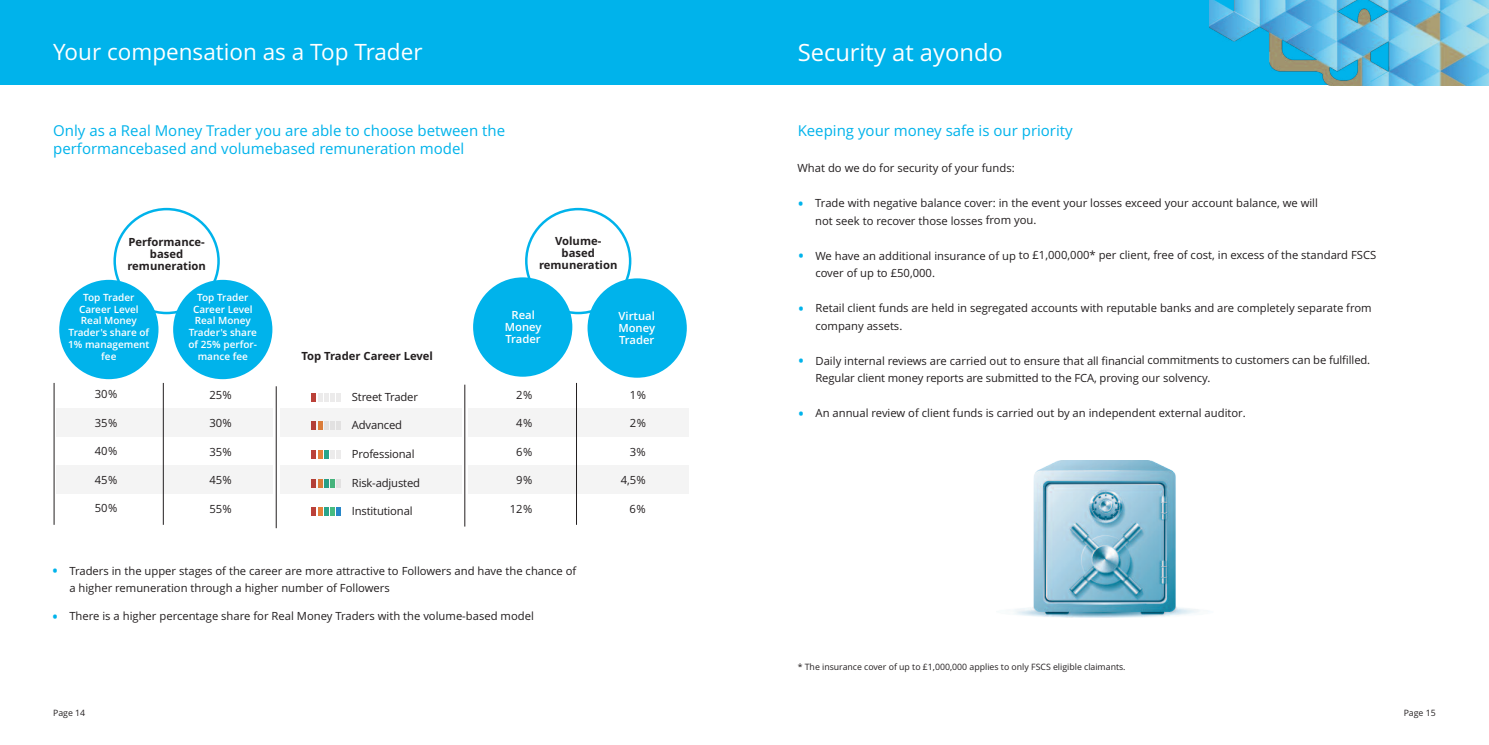
<style>
.page{position:relative;width:1489px;height:745px;background:#fff}
.page>*{position:absolute;margin:0;border:0;box-sizing:border-box;transform-origin:0 0}
.t1{font:23.75px "Open Sans";color:#fff}
.t2{font:22.5px "Open Sans";color:#fff}
.t3{font:15px/18.1px "Open Sans";color:#00b3eb}
.t4{font:11.25px/17.6px "Open Sans";color:#231f20}
.t5{font:700 11.25px/11.9px "Open Sans";color:#231f20;text-align:center}
.t6{font:600 11.25px/11.9px "Open Sans";color:#fff;text-align:center}
.t7{font:600 10px/11.9px "Open Sans";color:#fff;text-align:center}
.t8{font:8.75px "Open Sans";color:#231f20}
.s1{font-size:17.5px;color:#00b3eb}
</style>
<div class="page">
<div style="left:0;top:0;width:1488px;height:85px;background:#00b3eb"></div>
<img style="left:1014px;top:460px;width:186px;height:157px">
<img style="left:1209px;top:0;width:279px;height:85px">
<svg style="left:113px;top:208px;width:107px;height:106px"></svg>
<div style="left:311px;top:393px;width:5px;height:8px;background:#bb4139"></div>
<svg style="left:318px;top:393px;width:10px;height:8px"></svg>
<div style="left:330px;top:393px;width:5px;height:8px;background:#ecebeb"></div>
<div style="left:336px;top:393px;width:5px;height:8px;background:#ecebeb"></div>
<div style="left:311px;top:450px;width:5px;height:8px;background:#bb4139"></div>
<svg style="left:318px;top:450px;width:10px;height:8px"></svg>
<div style="left:330px;top:450px;width:5px;height:8px;background:#ecebeb"></div>
<div style="left:336px;top:450px;width:5px;height:8px;background:#ecebeb"></div>
<div style="left:311px;top:507px;width:5px;height:8px;background:#bb4139"></div>
<svg style="left:318px;top:507px;width:10px;height:8px"></svg>
<div style="left:330px;top:507px;width:5px;height:8px;background:#47bb80"></div>
<div style="left:336px;top:507px;width:5px;height:8px;background:#2787c8"></div>
<div style="left:56px;top:408px;width:216px;height:28px;background:#f4f4f4"></div>
<div style="left:468px;top:408px;width:220px;height:28px;background:#f4f4f4"></div>
<div style="left:280px;top:408px;width:181px;height:28px;background:#f4f4f4"></div>
<div style="left:468px;top:465px;width:220px;height:28px;background:#f4f4f4"></div>
<div style="left:280px;top:465px;width:181px;height:28px;background:#f4f4f4"></div>
<div style="left:56px;top:465px;width:216px;height:28px;background:#f4f4f4"></div>
<hr style="left:54px;top:382px;width:1px;height:142px;background:#231f20">
<hr style="left:163px;top:382px;width:1px;height:142px;background:#231f20">
<div style="left:59px;top:280px;width:99px;height:99px;background:#00b3eb;border-radius:50%"></div>
<div style="left:173px;top:280px;width:99px;height:99px;background:#00b3eb;border-radius:50%"></div>
<svg style="left:525px;top:208px;width:106px;height:106px"></svg>
<div style="left:473px;top:277px;width:99px;height:99px;background:#00b3eb;border-radius:50%"></div>
<div style="left:587px;top:278px;width:99px;height:99px;background:#00b3eb;border-radius:50%"></div>
<hr style="left:576px;top:382px;width:1px;height:142px;background:#231f20">
<hr style="left:276px;top:386px;width:1px;height:142px;background:#231f20">
<hr style="left:464px;top:384px;width:1px;height:142px;background:#231f20">
<h2 class="t2" style="left:53px;top:39px;width:371px">Your compensation as a Top Trader</h2>
<h3 class="t3" style="left:53px;top:121px;width:453px">Only as a Real Money Trader you are able to choose between the performancebased and volumebased remuneration model</h3>
<p class="t5" style="left:127px;top:236px;width:80px">Performance&shy;based remuneration</p>
<p class="t5" style="left:539px;top:235px;width:80px">Volume&shy;based remuneration</p>
<p class="t7" style="left:68px;top:291px;width:83px">Top Trader<br>Career Level<br>Real Money<br>Trader's share of<br>1% management fee</p>
<p class="t7" style="left:188px;top:291px;width:70px">Top Trader<br>Career Level<br>Real Money<br>Trader's share of 25% perfor&shy;mance fee</p>
<p class="t4" style="left:95px;top:385px;width:24px">30%</p>
<p class="t4" style="left:95px;top:414px;width:24px">35%</p>
<p class="t4" style="left:95px;top:442px;width:24px">40%</p>
<p class="t4" style="left:95px;top:471px;width:24px">45%</p>
<p class="t4" style="left:95px;top:499px;width:24px">50%</p>
<p class="t4" style="left:209px;top:386px;width:24px">25%</p>
<p class="t4" style="left:209px;top:414px;width:24px">30%</p>
<p class="t4" style="left:209px;top:443px;width:24px">35%</p>
<p class="t4" style="left:209px;top:471px;width:24px">45%</p>
<p class="t4" style="left:209px;top:500px;width:24px">55%</p>
<p class="t5" style="left:301px;top:349px;width:133px">Top Trader Career Level</p>
<p class="t4" style="left:352px;top:388px;width:68px">Street Trader</p>
<p class="t4" style="left:352px;top:416px;width:52px">Advanced</p>
<p class="t4" style="left:352px;top:445px;width:64px">Professional</p>
<p class="t4" style="left:352px;top:473px;width:70px">Risk-adjusted</p>
<p class="t4" style="left:352px;top:502px;width:62px">Institutional</p>
<p class="t6" style="left:505px;top:309px;width:38px">Real<br>Money<br>Trader</p>
<p class="t4" style="left:516px;top:386px;width:18px">2%</p>
<p class="t4" style="left:516px;top:414px;width:18px">4%</p>
<p class="t4" style="left:516px;top:443px;width:18px">6%</p>
<p class="t4" style="left:516px;top:471px;width:18px">9%</p>
<p class="t4" style="left:510px;top:500px;width:24px">12%</p>
<p class="t4" style="left:69px;top:561px;width:508px;text-indent:-18px"><span class="s1">•</span> Traders in the upper stages of the career are more attractive to Followers and have the chance of a higher remuneration through a higher number of Followers</p>
<p class="t4" style="left:52px;top:607px;width:483px"><span class="s1">•</span> There is a higher percentage share for Real Money Traders with the volume-based model</p>
<p class="t8" style="left:53px;top:707px;width:34px">Page 14</p>
<p class="t6" style="left:618px;top:310px;width:38px;text-align:justify">Virtual Money Trader</p>
<p class="t4" style="left:629px;top:386px;width:18px">1%</p>
<p class="t4" style="left:629px;top:414px;width:18px">2%</p>
<p class="t4" style="left:629px;top:443px;width:18px">3%</p>
<p class="t4" style="left:620px;top:471px;width:27px">4,5%</p>
<p class="t4" style="left:629px;top:500px;width:18px">6%</p>
<h1 class="t1" style="left:797px;top:39px;width:207px">Security at ayondo</h1>
<h3 class="t3" style="left:797px;top:121px;width:276px">Keeping your money safe is our priority</h3>
<p class="t4" style="left:797px;top:159px;width:219px">What do we do for security of your funds:</p>
<p class="t4" style="left:815px;top:194px;width:504px;text-indent:-18px"><span class="s1">•</span> Trade with negative balance cover: in the event your losses exceed your account balance, we will not seek to recover those losses from you.</p>
<p class="t4" style="left:815px;top:246px;width:562px;text-indent:-18px"><span class="s1">•</span> We have an additional insurance of up to £1,000,000* per client, free of cost, in excess of the standard FSCS cover of up to £50,000.</p>
<p class="t4" style="left:815px;top:299px;width:558px;text-indent:-18px"><span class="s1">•</span> Retail client funds are held in segregated accounts with reputable banks and are completely separate from company assets.</p>
<p class="t4" style="left:815px;top:351px;width:556px;text-indent:-18px"><span class="s1">•</span> Daily internal reviews are carried out to ensure that all financial commitments to customers can be fulfilled.<br>Regular client money reports are submitted to the FCA, proving our solvency.</p>
<p class="t4" style="left:797px;top:404px;width:449px"><span class="s1">•</span> An annual review of client funds is carried out by an independent external auditor.</p>
<p class="t8" style="left:797px;top:661px;width:329px">* The insurance cover of up to £1,000,000 applies to only FSCS eligible claimants.</p>
<p class="t8" style="left:1403px;top:707px;width:34px">Page 15</p>
</div>
